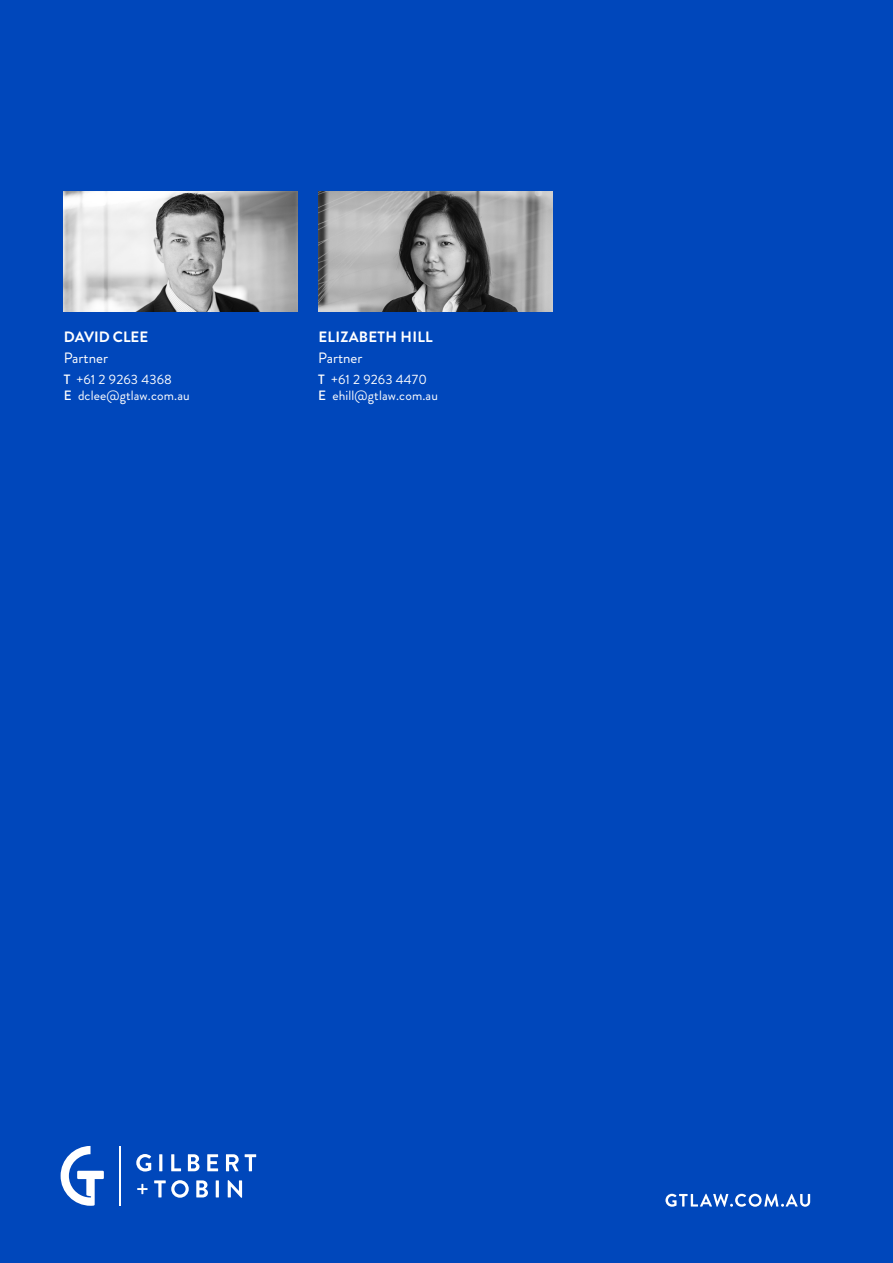
<style>
.page{position:relative;width:893px;height:1263px;background:#0047bb}
.page>*{position:absolute;margin:0;border:0;box-sizing:border-box;transform-origin:0 0}
.t1{font:700 15px/21px "Brandon Grotesque";letter-spacing:.02em;color:#fff}
.t2{font:700 15px/21px "Brandon Grotesque";color:#fff}
.Contact_information{font:13.5px "Brandon Grotesque";letter-spacing:.01em;color:#fff}
.s1{font-weight:400}
.s2{font-weight:500}
</style>
<div class="page">
<svg style="left:665px;top:1194px;width:145px;height:13px"></svg>
<svg style="left:136px;top:1154px;width:15px;height:17px"></svg>
<hr style="left:159px;top:1154px;width:3px;height:17px;background:#fff">
<svg style="left:171px;top:1154px;width:10px;height:17px"></svg>
<svg style="left:188px;top:1154px;width:12px;height:17px"></svg>
<svg style="left:207px;top:1154px;width:11px;height:17px"></svg>
<svg style="left:226px;top:1154px;width:13px;height:17px"></svg>
<svg style="left:245px;top:1154px;width:11px;height:17px"></svg>
<svg style="left:137px;top:1184px;width:11px;height:10px"></svg>
<svg style="left:154px;top:1180px;width:35px;height:18px"></svg>
<svg style="left:196px;top:1180px;width:12px;height:17px"></svg>
<hr style="left:216px;top:1180px;width:3px;height:17px;background:#fff">
<svg style="left:228px;top:1180px;width:14px;height:18px"></svg>
<svg style="left:61px;top:1146px;width:43px;height:60px"></svg>
<hr style="left:120px;top:1146px;width:1px;height:60px;background:#fff">
<img style="left:64px;top:191px;width:234px;height:120px">
<img style="left:318px;top:191px;width:234px;height:120px">
<p class="t2" style="left:64px;top:327px;width:86px">DAVID CLEE<br><span class="s1">Partner</span></p>
<p class="Contact_information" style="left:64px;top:370px;width:110px"><span class="s2">T</span> +61 2 9263 4368</p>
<p class="Contact_information" style="left:64px;top:386px;width:127px"><span class="s2">E</span> dclee@gtlaw.com.au</p>
<p class="t1" style="left:318px;top:327px;width:116px">ELIZABETH HILL<br><span class="s1">Partner</span></p>
<p class="Contact_information" style="left:318px;top:370px;width:110px"><span class="s2">T</span> +61 2 9263 4470</p>
<p class="Contact_information" style="left:318px;top:386px;width:121px"><span class="s2">E</span> ehill@gtlaw.com.au</p>
</div>
